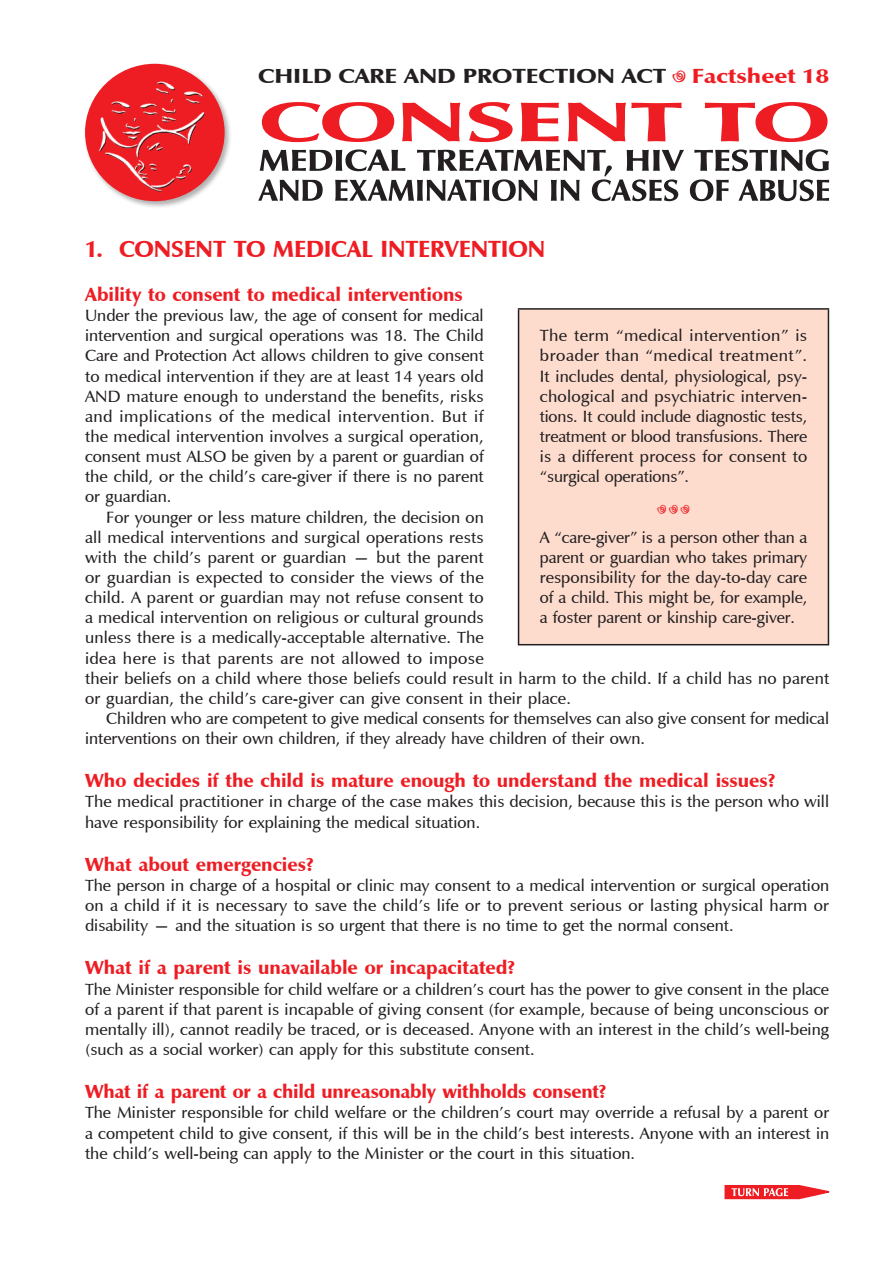
<style>
.page{position:relative;width:893px;height:1263px;background:#fff}
.page>*{position:absolute;margin:0;border:0;box-sizing:border-box;transform-origin:0 0}
.t1{font:700 24px "Mg Open Cosmetica";letter-spacing:-.005em;color:#ee1d23}
.t2{font:700 21px "Mg Open Cosmetica";color:#231f20;scale:1.19 1}
.t3{font:700 19.5px "Mg Open Cosmetica";letter-spacing:-.005em;color:#ee1d23}
.t4{font:16.8px/20.1px "Mg Open Cosmetica";color:#231f20;text-align:justify}
.s1{color:#ee1d23}
</style>
<div class="page">
<svg style="left:258px;top:149px;width:571px;height:52px"></svg>
<svg style="left:262px;top:102px;width:565px;height:40px"></svg>
<div style="left:83px;top:62px;width:149px;height:147px;background:#231f20;opacity:.35"></div>
<img style="left:86px;top:65px;width:137px;height:133px">
<svg style="left:724px;top:1185px;width:106px;height:15px"></svg>
<div style="left:519px;top:309px;width:309px;height:336px;background:#fddcce"></div>
<hr style="left:518px;top:308px;width:311px;height:2px;background:#231f20">
<hr style="left:518px;top:310px;width:1px;height:334px;background:#231f20">
<hr style="left:828px;top:310px;width:1px;height:334px;background:#231f20">
<hr style="left:518px;top:644px;width:311px;height:1px;background:#231f20">
<p class="t2" style="left:258px;top:64px;width:481px">CHILD CARE AND PROTECTION ACT <span class="s1">Factsheet 18</span></p>
<h1 class="t1" style="left:85px;top:235px;width:462px">1. CONSENT TO MEDICAL INTERVENTION</h1>
<p class="t3" style="left:85px;top:283px;width:379px">Ability to consent to medical interventions</p>
<p class="t4" style="left:85px;top:306px;width:400px">Under the previous law, the age of consent for medical intervention and surgical operations was 18. The Child Care and Protection Act allows children to give consent to medical intervention if they are at least 14 years old AND mature enough to understand the benefits, risks and implications of the medical intervention. But if the medical intervention involves a surgical operation, consent must ALSO be given by a parent or guardian of the child, or the child’s care-giver if there is no parent or guardian.</p>
<p class="t4" style="left:85px;top:507px;width:746px;text-align:left;text-indent:21px">For younger or less mature children, the decision on<br>all medical interventions and surgical operations rests<br>with the child’s parent or guardian — but the parent<br>or guardian is expected to consider the views of the<br>child. A parent or guardian may not refuse consent to<br>a medical intervention on religious or cultural grounds<br>unless there is a medically-acceptable alternative. The<br>idea here is that parents are not allowed to impose<br>their beliefs on a child where those beliefs could result in harm to the child. If a child has no parent or guardian, the child’s care-giver can give consent in their place.</p>
<p class="t4" style="left:85px;top:708px;width:746px;text-indent:21px">Children who are competent to give medical consents for themselves can also give consent for medical interventions on their own children, if they already have children of their own.</p>
<p class="t3" style="left:85px;top:769px;width:692px">Who decides if the child is mature enough to understand the medical issues?</p>
<p class="t4" style="left:85px;top:792px;width:746px">The medical practitioner in charge of the case makes this decision, because this is the person who will have responsibility for explaining the medical situation.</p>
<p class="t3" style="left:85px;top:853px;width:230px">What about emergencies?</p>
<p class="t4" style="left:85px;top:875px;width:746px">The person in charge of a hospital or clinic may consent to a medical intervention or surgical operation on a child if it is necessary to save the child’s life or to prevent serious or lasting physical harm or disability — and the situation is so urgent that there is no time to get the normal consent.</p>
<p class="t3" style="left:85px;top:956px;width:432px">What if a parent is unavailable or incapacitated?</p>
<p class="t4" style="left:85px;top:979px;width:746px">The Minister responsible for child welfare or a children’s court has the power to give consent in the place of a parent if that parent is incapable of giving consent (for example, because of being unconscious or mentally ill), cannot readily be traced, or is deceased. Anyone with an interest in the child’s well-being (such as a social worker) can apply for this substitute consent.</p>
<p class="t3" style="left:85px;top:1080px;width:523px">What if a parent or a child unreasonably withholds consent?</p>
<p class="t4" style="left:85px;top:1103px;width:746px">The Minister responsible for child welfare or the children’s court may override a refusal by a parent or a competent child to give consent, if this will be in the child’s best interests. Anyone with an interest in the child’s well-being can apply to the Minister or the court in this situation.</p>
<p class="t4" style="left:540px;top:326px;width:269px;text-align:left">The term “medical intervention” is broader than “medical treatment”.<br>It includes dental, physiological, psy-- chological and psychiatric interven&shy;tions. It could include diagnostic tests, treatment or blood transfusions. There is a different process for consent to “surgical operations”.</p>
<p class="t4" style="left:540px;top:527px;width:269px">A “care-giver” is a person other than a parent or guardian who takes primary responsibility for the day-to-day care of a child. This might be, for example, a foster parent or kinship care-giver.</p>
</div>
